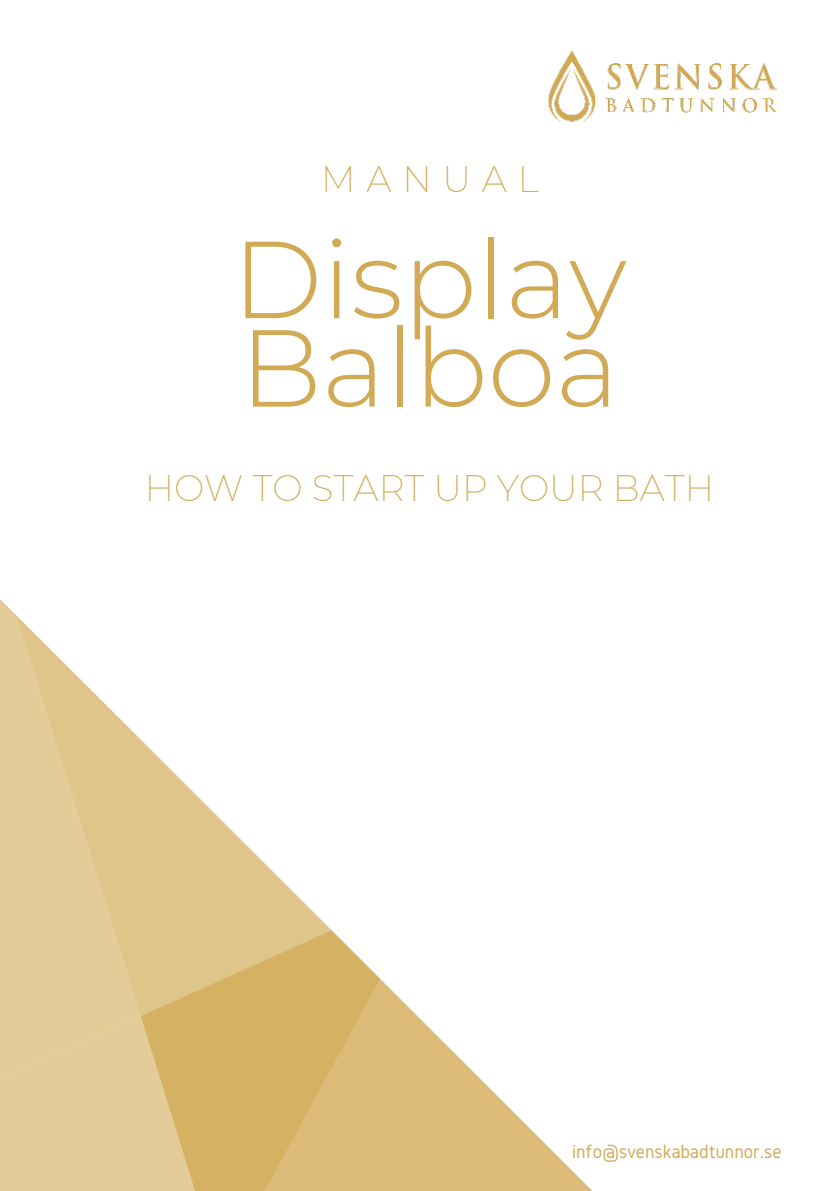
<style>
.page{position:relative;width:839px;height:1191px;background:#fff}
.page>*{position:absolute;margin:0;border:0;box-sizing:border-box;transform-origin:0 0}
.t1{font:300 109.2px/88.4px "Montserrat";color:#d2aa55}
.t2{font:200 36px "Montserrat";color:#d2aa55}
.t3{font:20px "Gidole";color:#d2aa55}
</style>
<div class="page">
<img style="left:548px;top:51px;width:230px;height:72px">
<div style="left:0;top:1102px;width:141px;height:89px;background:#e3cc99"></div>
<svg style="left:0;top:599px;width:141px;height:503px;background:#e6d0a2"></svg>
<svg style="left:16px;top:614px;width:315px;height:402px"></svg>
<svg style="left:141px;top:930px;width:239px;height:261px;background:#dcbe7e"></svg>
<svg style="left:220px;top:979px;width:372px;height:212px"></svg>
<p class="t2" style="left:321px;top:155px;width:219px">MANUAL</p>
<h1 class="t1" style="left:232px;top:232px;width:396px">Display<br>Balboa</h1>
<p class="t2" style="left:145px;top:464px;width:571px">HOW TO START UP YOUR BATH</p>
<p class="t3" style="left:572px;top:1141px;width:211px">info@svenskabadtunnor.se</p>
</div>
